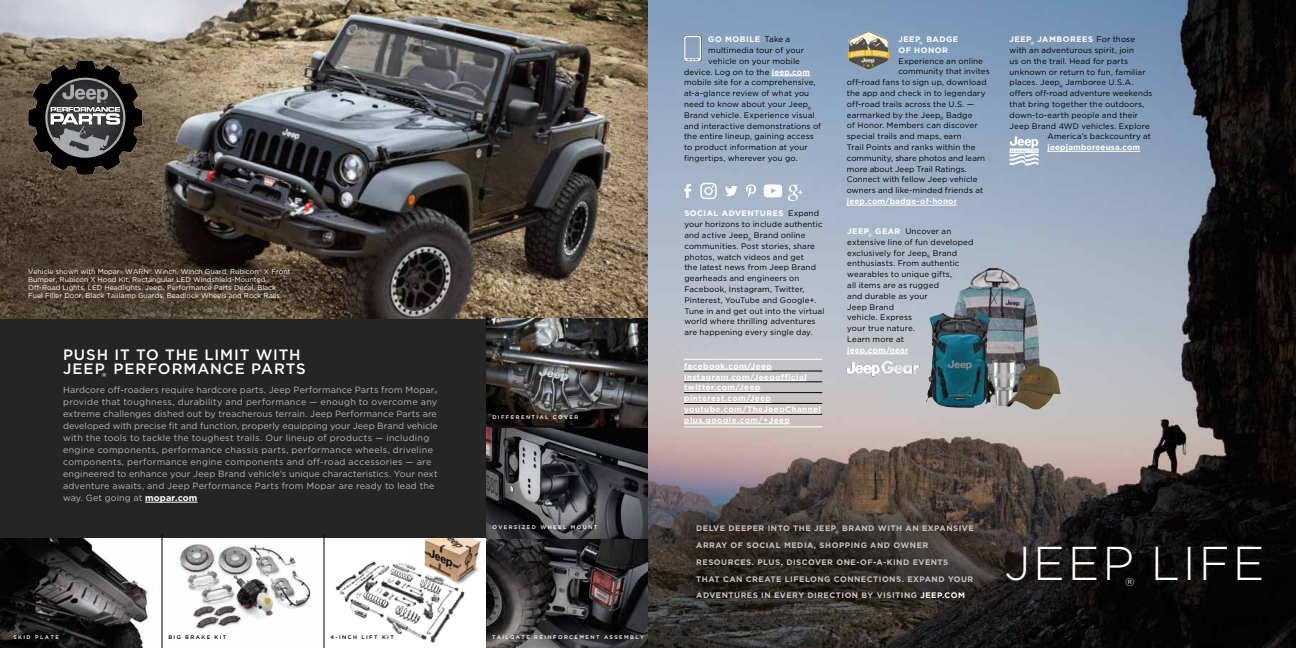
<style>
.page{position:relative;width:1296px;height:648px;background:#fff}
.page>*{position:absolute;margin:0;border:0;box-sizing:border-box;transform-origin:0 0}
.t1{font:300 47.4px "Gotham HTF";letter-spacing:.06em;color:#fff}
.t2{font:500 15px/14px "Gotham HTF";letter-spacing:.06em;color:#fff}
.t3{font:300 11.3px "Gotham HTF";color:#fff}
.t4{font:9px/12px "Gotham HTF";letter-spacing:.02em;color:#b7b3b3}
.t5{font:8px/10.8px "Gotham HTF";letter-spacing:.015em;color:#000}
.t6{font:700 8px/16.8px "Gotham HTF";letter-spacing:.06em;color:#c5c0c0}
.t7{font:700 8px/10.8px "Gotham HTF";letter-spacing:.06em;color:#fff}
.t8{font:700 8px "Gotham HTF";letter-spacing:.02em;color:#fff}
.t9{font:7px/8px "Gotham HTF";color:#fff}
.t10{font:500 5.8px "Gotham HTF";color:#fff}
.t11{font:500 5.3px "Gotham HTF";letter-spacing:.26em;color:#fff}
.t12{font:500 5.3px "Gotham HTF";letter-spacing:.26em;color:#000}
.s1{font-size:4.1px}
.s2{font-size:4.7px}
.s3{font-weight:700;color:#fff}
.s4{font-weight:400;color:#000}
.s5{color:#fff}
</style>
<div class="page">
<img style="left:648px;top:0;width:648px;height:648px">
<div style="left:0;top:318px;width:486px;height:220px;background:#252525"></div>
<img style="left:0;top:0;width:648px;height:318px">
<img style="left:0;top:538px;width:162px;height:110px">
<img style="left:486px;top:538px;width:162px;height:110px">
<img style="left:486px;top:318px;width:162px;height:220px">
<svg style="left:335px;top:538px;width:146px;height:105px"></svg>
<img style="left:179px;top:538px;width:145px;height:105px">
<hr style="left:162px;top:534px;width:1px;height:114px;background:#000">
<svg style="left:1010px;top:136px;width:29px;height:31px"></svg>
<svg style="left:700px;top:183px;width:17px;height:16px"></svg>
<svg style="left:684px;top:184px;width:7px;height:14px"></svg>
<svg style="left:725px;top:186px;width:13px;height:10px"></svg>
<svg style="left:746px;top:184px;width:10px;height:13px"></svg>
<svg style="left:764px;top:184px;width:18px;height:13px"></svg>
<svg style="left:788px;top:185px;width:14px;height:16px"></svg>
<svg style="left:684px;top:36px;width:17px;height:26px"></svg>
<img style="left:848px;top:31px;width:41px;height:38px">
<img style="left:845px;top:360px;width:76px;height:17px">
<img style="left:926px;top:268px;width:135px;height:141px">
<svg style="left:28px;top:60px;width:115px;height:115px;background:#4b4741"></svg>
<div style="left:676px;top:505px;width:318px;height:114px;background:#000;opacity:.5"></div>
<hr style="left:684px;top:359px;width:138px;height:1px;background:#fff">
<hr style="left:684px;top:371px;width:138px;height:1px;background:#000">
<hr style="left:684px;top:370px;width:88px;height:1px;background:#fff">
<hr style="left:684px;top:382px;width:138px;height:1px;background:#000">
<hr style="left:684px;top:380px;width:123px;height:1px;background:#fff">
<hr style="left:684px;top:392px;width:138px;height:1px;background:#000">
<hr style="left:684px;top:391px;width:76px;height:1px;background:#fff">
<hr style="left:684px;top:403px;width:138px;height:1px;background:#000">
<hr style="left:684px;top:402px;width:87px;height:1px;background:#fff">
<hr style="left:684px;top:414px;width:138px;height:1px;background:#000">
<hr style="left:684px;top:413px;width:137px;height:1px;background:#fff">
<hr style="left:684px;top:426px;width:138px;height:1px;background:#fff">
<hr style="left:684px;top:424px;width:106px;height:1px;background:#fff">
<hr style="left:772px;top:76px;width:38px;height:1px;background:#fff">
<hr style="left:847px;top:205px;width:110px;height:1px;background:#fff">
<hr style="left:1048px;top:151px;width:92px;height:1px;background:#fff">
<hr style="left:847px;top:354px;width:62px;height:1px;background:#fff">
<hr style="left:145px;top:502px;width:52px;height:1px;background:#fff">
<hr style="left:324px;top:534px;width:1px;height:114px;background:#000">
<p class="t9" style="left:28px;top:267px;width:264px">Vehicle shown with Mopar<span class="s1">®</span> WARN<sup>®</sup> Winch, Winch Guard, Rubicon<sup>®</sup> X Front Bumper, Rubicon X Hood Kit, Rectangular LED Windshield-Mounted Off-Road Lights, LED Headlights, Jeep<sub>®</sub> Performance Parts Decal, Black Fuel Filler Door, Black Taillamp Guards, Beadlock Wheels and Rock Rails.</p>
<h2 class="t2" style="left:63px;top:347px;width:239px">PUSH IT TO THE LIMIT WITH<br>JEEP</h2>
<p class="t10" style="left:102px;top:372px;width:6px">®</p>
<h2 class="t2" style="left:114px;top:361px;width:194px">PERFORMANCE PARTS</h2>
<p class="t4" style="left:63px;top:384px;width:376px">Hardcore off-roaders require hardcore parts. Jeep Performance Parts from Mopar<span class="s2">® </span>provide that toughness, durability and performance — enough to overcome any extreme challenges dished out by treacherous terrain. Jeep Performance Parts are developed with precise fit and function, properly equipping your Jeep Brand vehicle with the tools to tackle the toughest trails. Our lineup of products — including engine components, performance chassis parts, performance wheels, driveline components, performance engine components and off-road accessories — are engineered to enhance your Jeep Brand vehicle’s unique characteristics. Your next adventure awaits, and Jeep Performance Parts from Mopar are ready to lead the way. Get going at <span class="s3">mopar.com</span></p>
<p class="t11" style="left:492px;top:414px;width:87px">DIFFERENTIAL COVER</p>
<p class="t11" style="left:492px;top:524px;width:107px">OVERSIZED WHEEL MOUNT</p>
<p class="t11" style="left:14px;top:634px;width:47px">SKID PLATE</p>
<p class="t11" style="left:492px;top:634px;width:153px">TAILGATE REINFORCEMENT ASSEMBLY</p>
<p class="t12" style="left:168px;top:634px;width:60px">BIG BRAKE KIT</p>
<p class="t12" style="left:330px;top:634px;width:65px">4-INCH LIFT KIT</p>
<p class="t7" style="left:708px;top:34px;width:83px">GO MOBILE <span class="s4">Take a</span></p>
<p class="t5" style="left:708px;top:45px;width:97px">multimedia tour of your</p>
<p class="t5" style="left:708px;top:56px;width:93px">vehicle on your mobile</p>
<p class="t5" style="left:684px;top:66px;width:127px">device. Log on to the <span class="s3">jeep.com</span></p>
<p class="t5" style="left:684px;top:77px;width:133px">mobile site for a comprehensive,</p>
<p class="t5" style="left:684px;top:88px;width:127px">at-a-glance review of what you</p>
<p class="t5" style="left:684px;top:99px;width:129px">need to know about your Jeep<sub>®</sub></p>
<p class="t5" style="left:684px;top:110px;width:132px">Brand vehicle. Experience visual</p>
<p class="t5" style="left:684px;top:120px;width:139px">and interactive demonstrations of</p>
<p class="t5" style="left:684px;top:131px;width:131px">the entire lineup, gaining access</p>
<p class="t5" style="left:684px;top:142px;width:125px">to product information at your</p>
<p class="t5" style="left:684px;top:153px;width:115px">fingertips, wherever you go.</p>
<p class="t5" style="left:684px;top:208px;width:142px"><span class="s3">SOCIAL ADVENTURES</span> Expand your horizons to include authentic and active Jeep<sub>®</sub> Brand online communities. Post stories, share photos, watch videos and get<br>the latest news from Jeep Brand gearheads and engineers on<br>Facebook, Instagram, Twitter,<br>Pinterest, YouTube and Google+.<br>Tune in and get out into the virtual world where thrilling adventures are happening every single day.</p>
<p class="t7" style="left:684px;top:360px;width:138px">facebook.com/Jeep instagram.com/Jeepofficial twitter.com/Jeep pinterest.com/Jeep youtube.com/TheJeepChannel plus.google.com/+Jeep</p>
<p class="t7" style="left:898px;top:34px;width:61px">JEEP<sub>®</sub> BADGE<br>OF HONOR</p>
<p class="t5" style="left:898px;top:55px;width:86px">Experience an online</p>
<p class="t5" style="left:898px;top:66px;width:93px">community that invites</p>
<p class="t5" style="left:847px;top:77px;width:141px">off-road fans to sign up, download</p>
<p class="t5" style="left:847px;top:88px;width:140px">the app and check in to legendary</p>
<p class="t5" style="left:847px;top:99px;width:129px">off-road trails across the U.S. —</p>
<p class="t5" style="left:847px;top:109px;width:127px">earmarked by the Jeep<sub>®</sub> Badge</p>
<p class="t5" style="left:847px;top:120px;width:132px">of Honor. Members can discover</p>
<p class="t5" style="left:847px;top:131px;width:116px">special trails and maps, earn</p>
<p class="t5" style="left:847px;top:142px;width:130px">Trail Points and ranks within the</p>
<p class="t5" style="left:847px;top:153px;width:140px">community, share photos and learn</p>
<p class="t5" style="left:847px;top:163px;width:122px">more about Jeep Trail Ratings.</p>
<p class="t5" style="left:847px;top:174px;width:132px">Connect with fellow Jeep vehicle</p>
<p class="t5" style="left:847px;top:185px;width:138px">owners and like-minded friends at</p>
<p class="t8" style="left:847px;top:197px;width:112px">jeep.com/badge-of-honor</p>
<p class="t5" style="left:847px;top:226px;width:128px"><span class="s3">JEEP</span><sub>®</sub> <span class="s3">GEAR</span> Uncover an extensive line of fun developed exclusively for Jeep<sub>®</sub> Brand enthusiasts. From authentic wearables to unique gifts,<br>all items are as rugged<br>and durable as your<br>Jeep Brand<br>vehicle. Express<br>your true nature.<br>Learn more at</p>
<p class="t8" style="left:847px;top:345px;width:63px">jeep.com/gear</p>
<p class="t7" style="left:1010px;top:34px;width:127px">JEEP<sub>®</sub> JAMBOREES <span class="s4">For those</span></p>
<p class="t5" style="left:1010px;top:45px;width:126px">with an adventurous spirit, join</p>
<p class="t5" style="left:1010px;top:56px;width:120px">us on the trail. Head for parts</p>
<p class="t5" style="left:1010px;top:66px;width:138px">unknown or return to fun, familiar</p>
<p class="t5" style="left:1010px;top:77px;width:126px">places. Jeep<sub>®</sub> Jamboree U.S.A.</p>
<p class="t5" style="left:1010px;top:88px;width:144px">offers off-road adventure weekends</p>
<p class="t5" style="left:1010px;top:99px;width:136px">that bring together the outdoors,</p>
<p class="t5" style="left:1010px;top:110px;width:130px">down-to-earth people and their</p>
<p class="t5" style="left:1010px;top:120px;width:142px">Jeep Brand 4WD vehicles. Explore</p>
<p class="t5" style="left:1048px;top:131px;width:105px">America’s backcountry at</p>
<p class="t8" style="left:1048px;top:143px;width:94px">jeepjamboreeusa.com</p>
<p class="t6" style="left:696px;top:520px;width:279px">DELVE DEEPER INTO THE JEEP<sub>®</sub> BRAND WITH AN EXPANSIVE ARRAY OF SOCIAL MEDIA, SHOPPING AND OWNER RESOURCES. PLUS, DISCOVER ONE-OF-A-KIND EVENTS THAT CAN CREATE LIFELONG CONNECTIONS. EXPAND YOUR ADVENTURES IN EVERY DIRECTION BY VISITING <span class="s5">JEEP.COM</span></p>
<h1 class="t1" style="left:1004px;top:537px;width:262px">JEEP LIFE</h1>
<h3 class="t3" style="left:1125px;top:576px;width:11px">®</h3>
</div>
